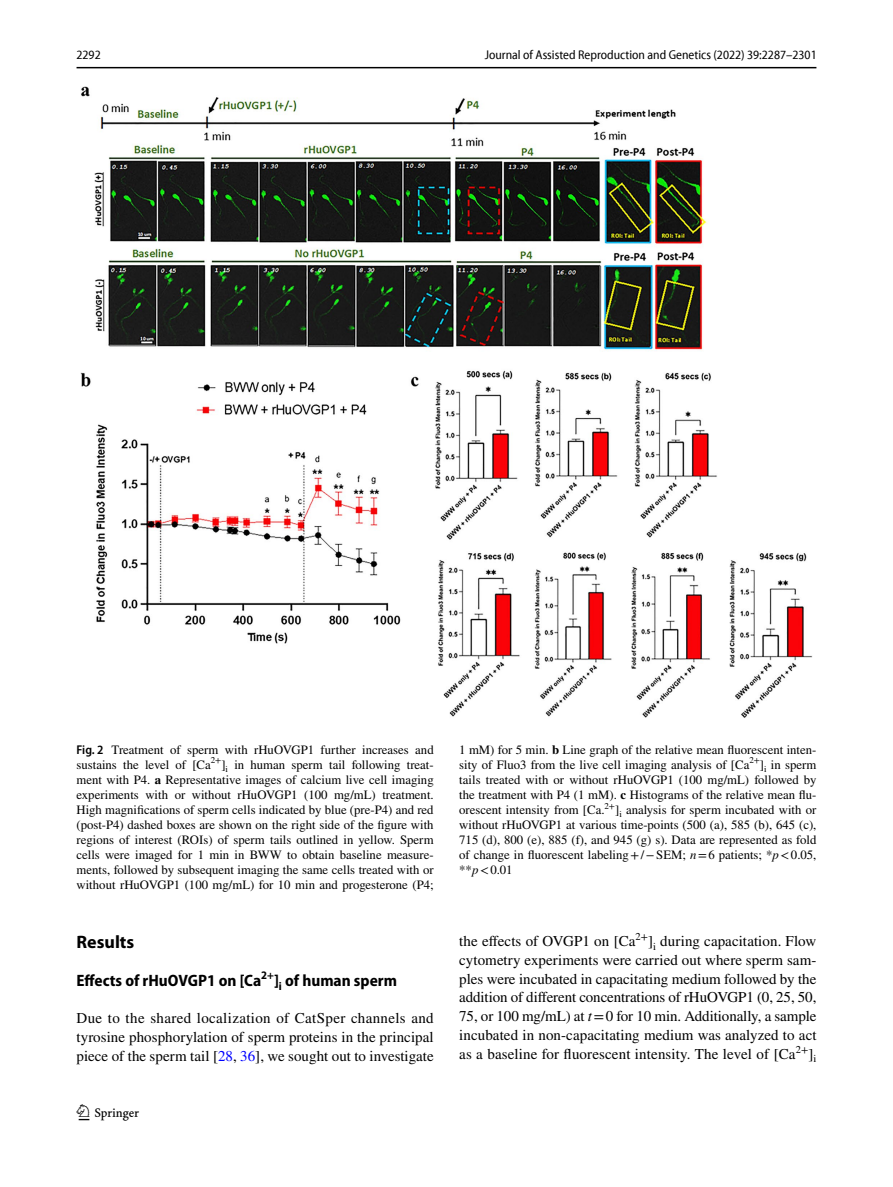
<style>
.page{position:relative;width:893px;height:1187px;background:#fff}
.page>*{position:absolute;margin:0;border:0;box-sizing:border-box;transform-origin:0 0}
.t1{font:22.5px "Springnew Regular 2";color:#000}
.t2{font:700 18px "Myriad Pro";color:#000}
.t3{font:700 semi-condensed 16.5px "Myriad Pro";color:#000}
.t4{font:15px/18.8px "STIX";letter-spacing:.005em;color:#000;text-align:justify}
.t5{font:12.75px/15px "STIX";color:#000;text-align:justify}
.t6{font:semi-condensed 12.75px "Myriad Pro Unic";color:#000}
.s1{font-family:"Myriad Pro";font-weight:600;font-stretch:semi-condensed}
.s2{font-weight:700}
.s3{font-style:italic}
.s4{color:#00f}
</style>
<div class="page">
<hr style="left:77px;top:67px;width:739px;height:1px;background:#000">
<img style="left:81px;top:87px;width:731px;height:631px">
<p class="t6" style="left:76px;top:50px;width:26px">2292</p>
<p class="t6" style="left:485px;top:50px;width:334px">Journal of Assisted Reproduction and Genetics (2022) 39:2287–2301</p>
<p class="t5" style="left:77px;top:742px;width:359px"><span class="s1">Fig. 2</span> Treatment of sperm with rHuOVGP1 further increases and sustains the level of [Ca<sup>2+</sup>]<sub>i</sub> in human sperm tail following treat&shy;ment with P4. <span class="s2">a</span> Representative images of calcium live cell imaging experiments with or without rHuOVGP1 (100 mg/mL) treatment.<br>High magnifications of sperm cells indicated by blue (pre-P4) and red (post-P4) dashed boxes are shown on the right side of the figure with regions of interest (ROIs) of sperm tails outlined in yellow. Sperm cells were imaged for 1 min in BWW to obtain baseline measure&shy;ments, followed by subsequent imaging the same cells treated with or without rHuOVGP1 (100 mg/mL) for 10 min and progesterone (P4;</p>
<p class="t5" style="left:459px;top:742px;width:359px">1 mM) for 5 min. <span class="s2">b</span> Line graph of the relative mean fluorescent inten&shy;sity of Fluo3 from the live cell imaging analysis of [Ca<sup>2+</sup>]<sub>i</sub> in sperm tails treated with or without rHuOVGP1 (100 mg/mL) followed by the treatment with P4 (1 mM). <span class="s2">c</span> Histograms of the relative mean flu&shy;orescent intensity from [Ca.<sup>2+</sup>]<sub>i</sub> analysis for sperm incubated with or without rHuOVGP1 at various time-points (500 (a), 585 (b), 645 (c), 715 (d), 800 (e), 885 (f), and 945 (g) s). Data are represented as fold of change in fluorescent labeling+/−SEM; <span class="s3">n</span>=6 patients; *<span class="s3">p</span>&lt;0.05, **<span class="s3">p</span>&lt;0.01</p>
<h2 class="t2" style="left:77px;top:930px;width:59px">Results</h2>
<p class="t3" style="left:77px;top:970px;width:322px">Effects of rHuOVGP1 on [Ca<sup>2+</sup>]<sub>i</sub> of human sperm</p>
<p class="t4" style="left:77px;top:1009px;width:359px">Due to the shared localization of CatSper channels and tyrosine phosphorylation of sperm proteins in the principal piece of the sperm tail [<span class="s4">28</span>, <span class="s4">36</span>], we sought out to investigate</p>
<h1 class="t1" style="left:79px;top:1104px;width:62px">1 3</h1>
<p class="t4" style="left:459px;top:932px;width:359px">the effects of OVGP1 on [Ca<sup>2+</sup>]<sub>i</sub> during capacitation. Flow cytometry experiments were carried out where sperm sam&shy;ples were incubated in capacitating medium followed by the addition of different concentrations of rHuOVGP1 (0, 25, 50, 75, or 100 mg/mL) at <span class="s3">t</span>=0 for 10 min. Additionally, a sample incubated in non-capacitating medium was analyzed to act as a baseline for fluorescent intensity. The level of [Ca<sup>2+</sup>]<sub>i</sub></p>
</div>
